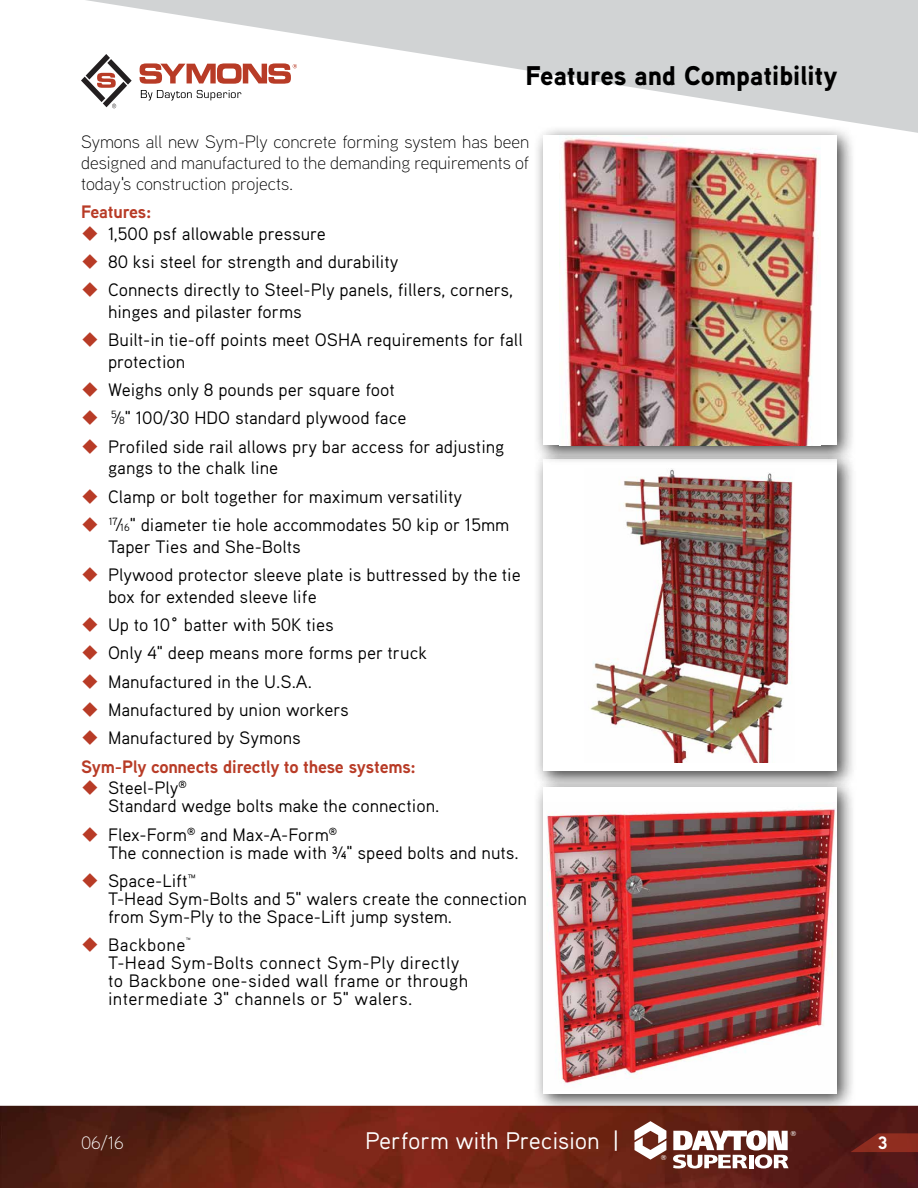
<style>
.page{position:relative;width:918px;height:1188px;background:#fff}
.page>*{position:absolute;margin:0;border:0;box-sizing:border-box;transform-origin:0 0}
.t1{font:900 27px "Aaux Next";color:#000}
.t2{font:24px "Aaux Pro OT";letter-spacing:-.015em;color:#fff}
.t3{font:18px/28.3px "Aaux Pro OT";color:#000}
.t4{font:300 18px/21px "Aaux Next";color:#000;text-align:justify}
.t5{font:18px/18px "Aaux Pro OT";letter-spacing:.02em;color:#000}
.t6{font:700 18px "Aaux Next";letter-spacing:-.01em;color:#b83b26}
.t7{font:300 18px "Aaux Next";color:#fff}
.t8{font:700 18px "Aaux Next";color:#fff}
.t9{font:7.05px "Humanist 777 BT Roman B";color:#fff}
.s1{font-size:10.5px}
</style>
<div class="page">
<img style="left:0;top:1106px;width:918px;height:82px">
<svg style="left:634px;top:1121px;width:32px;height:39px"></svg>
<svg style="left:673px;top:1130px;width:116px;height:38px"></svg>
<svg style="left:850px;top:1133px;width:68px;height:19px"></svg>
<svg style="left:81px;top:0;width:837px;height:133px;fill:#d1d3d4"></svg>
<div style="left:533px;top:449px;width:324px;height:342px;background:#000;opacity:.75"></div>
<div style="left:543px;top:459px;width:294px;height:312px;background:#fff"></div>
<img style="left:590px;top:468px;width:203px;height:295px">
<div style="left:533px;top:125px;width:324px;height:340px;background:#000;opacity:.75"></div>
<div style="left:543px;top:135px;width:294px;height:310px;background:#fff"></div>
<img style="left:561px;top:135px;width:259px;height:310px">
<div style="left:533px;top:777px;width:324px;height:337px;background:#000;opacity:.75"></div>
<div style="left:543px;top:787px;width:294px;height:307px;background:#fff"></div>
<img style="left:546px;top:808px;width:289px;height:277px">
<h1 class="t1" style="left:525px;top:57px;width:314px">Features and Compatibility</h1>
<p class="t4" style="left:81px;top:130px;width:450px">Symons all new Sym-Ply concrete forming system has been designed and manufactured to the demanding requirements of today's construction projects.</p>
<p class="t6" style="left:81px;top:199px;width:72px">Features:</p>
<p class="t3" style="left:108px;top:219px;width:407px">1,500 psf allowable pressure<br>80 ksi steel for strength and durability<br>Connects directly to Steel-Ply panels, fillers, corners,</p>
<p class="t3" style="left:108px;top:297px;width:416px">hinges and pilaster forms<br>Built-in tie-off points meet OSHA requirements for fall</p>
<p class="t3" style="left:108px;top:347px;width:398px">protection<br>Weighs only 8 pounds per square foot<br><sup>5</sup>∕<span class="s1">8</span>" 100/30 HDO standard plywood face<br>Profiled side rail allows pry bar access for adjusting</p>
<p class="t3" style="left:108px;top:453px;width:403px">gangs to the chalk line<br>Clamp or bolt together for maximum versatility<br><sup>17</sup>∕<span class="s1">16</span>" diameter tie hole accommodates 50 kip or 15mm</p>
<p class="t3" style="left:108px;top:532px;width:414px">Taper Ties and She-Bolts<br>Plywood protector sleeve plate is buttressed by the tie</p>
<p class="t3" style="left:108px;top:582px;width:321px">box for extended sleeve life<br>Up to 10˚ batter with 50K ties<br>Only 4" deep means more forms per truck<br>Manufactured in the U.S.A.<br>Manufactured by union workers<br>Manufactured by Symons</p>
<p class="t6" style="left:81px;top:754px;width:337px">Sym-Ply connects directly to these systems:</p>
<p class="t3" style="left:108px;top:779px;width:333px;line-height:18px">Steel-Ply<sup>®<br></sup>Standard wedge bolts make the connection.</p>
<p class="t3" style="left:108px;top:825px;width:412px;line-height:18px">Flex-Form<sup>®</sup> and Max-A-Form<sup>®<br></sup>The connection is made with ¾" speed bolts and nuts.</p>
<p class="t3" style="left:108px;top:871px;width:420px;line-height:18px">Space-Lift™<br>T-Head Sym-Bolts and 5" walers create the connection from Sym-Ply to the Space‑Lift jump system.</p>
<p class="t5" style="left:108px;top:936px;width:362px">Backbone<sup>™<br></sup>T-Head Sym‑Bolts connect Sym‑Ply directly to Backbone one-sided wall frame or through intermediate 3" channels or 5" walers.</p>
<p class="t7" style="left:81px;top:1131px;width:44px">06/16</p>
<h2 class="t2" style="left:365px;top:1126px;width:256px">Perform with Precision |</h2>
<p class="t8" style="left:878px;top:1130px;width:11px">3</p>
<p class="t9" style="left:790px;top:1129px;width:7px">®</p>
<p class="t9" style="left:661px;top:1153px;width:7px">®</p>
</div>
